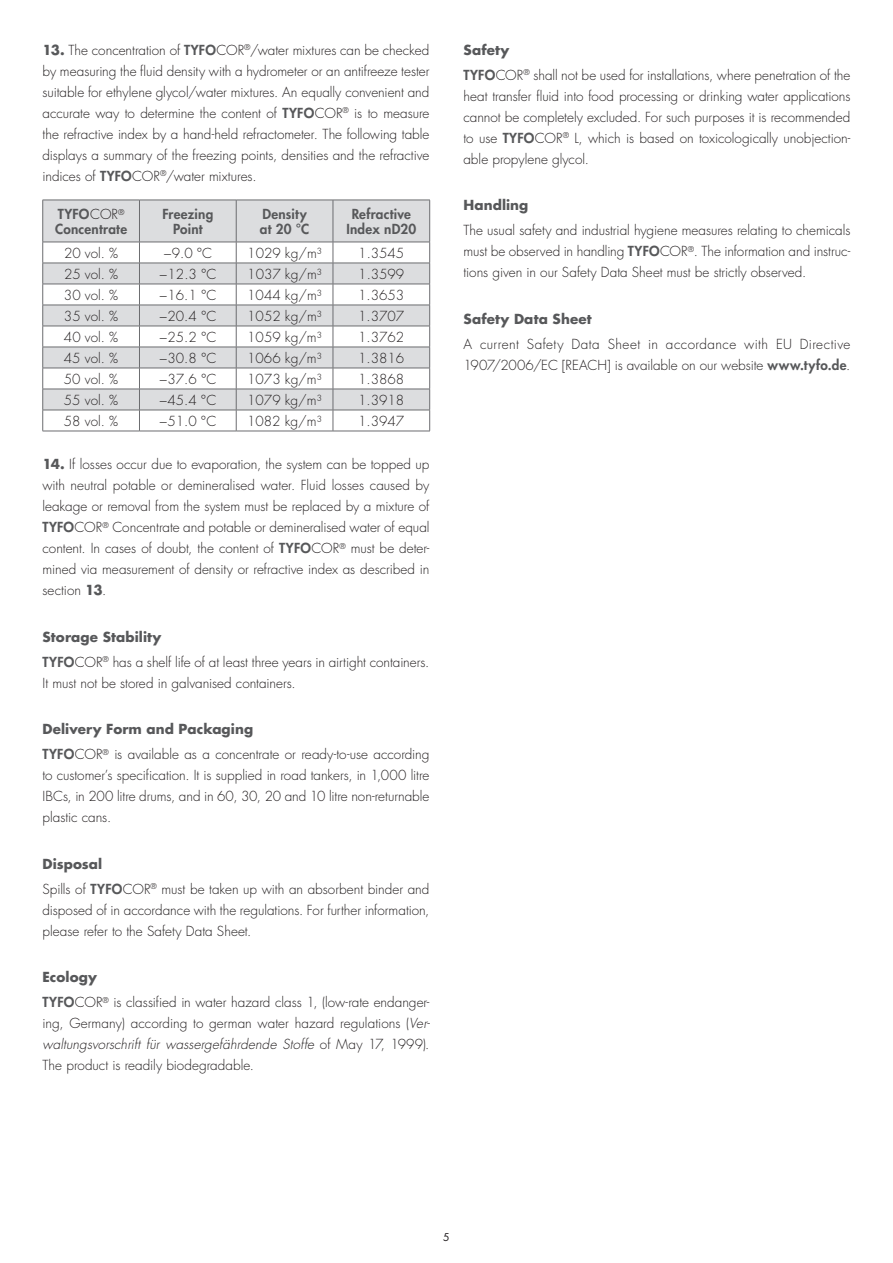
<style>
.page{position:relative;width:893px;height:1263px;background:#fff}
.page>*{position:absolute;margin:0;border:0;box-sizing:border-box;transform-origin:0 0}
.t1{font:300 13.5px/21px "Futura Std";color:#231f20;text-align:justify}
.t2{font:300 13.5px/21px "Futura Std";letter-spacing:.02em;color:#231f20}
.t3{font:800 13.5px/15px "Futura Std";letter-spacing:.02em;color:#57585a}
.t4{font:700 13.5px "Futura Std";letter-spacing:.01em;color:#57585a}
.t5{font:10.5px "Futura Std";color:#231f20}
.s1{font-weight:700;color:#57585a}
.s2{font-weight:800;color:#57585a}
.s3{font-weight:300;color:#231f20}
.s4{font-style:italic}
</style>
<div class="page">
<svg style="left:43px;top:201px;width:386px;height:209px;fill:#dcdddf"></svg>
<hr style="left:139px;top:200px;width:1px;height:42px;background:#6c6d70">
<hr style="left:236px;top:200px;width:1px;height:42px;background:#6c6d70">
<hr style="left:333px;top:200px;width:1px;height:42px;background:#6c6d70">
<hr style="left:43px;top:242px;width:96px;height:1px;background:#6c6d70">
<hr style="left:139px;top:242px;width:97px;height:1px;background:#6c6d70">
<hr style="left:236px;top:242px;width:97px;height:1px;background:#6c6d70">
<hr style="left:333px;top:242px;width:97px;height:1px;background:#6c6d70">
<hr style="left:43px;top:263px;width:96px;height:1px;background:#6c6d70">
<hr style="left:139px;top:263px;width:97px;height:1px;background:#6c6d70">
<hr style="left:236px;top:263px;width:97px;height:1px;background:#6c6d70">
<hr style="left:333px;top:263px;width:97px;height:1px;background:#6c6d70">
<hr style="left:43px;top:284px;width:96px;height:1px;background:#6c6d70">
<hr style="left:139px;top:284px;width:97px;height:1px;background:#6c6d70">
<hr style="left:236px;top:284px;width:97px;height:1px;background:#6c6d70">
<hr style="left:333px;top:284px;width:97px;height:1px;background:#6c6d70">
<hr style="left:43px;top:305px;width:96px;height:1px;background:#6c6d70">
<hr style="left:139px;top:305px;width:97px;height:1px;background:#6c6d70">
<hr style="left:236px;top:305px;width:97px;height:1px;background:#6c6d70">
<hr style="left:333px;top:305px;width:97px;height:1px;background:#6c6d70">
<hr style="left:43px;top:326px;width:96px;height:1px;background:#6c6d70">
<hr style="left:139px;top:326px;width:97px;height:1px;background:#6c6d70">
<hr style="left:236px;top:326px;width:97px;height:1px;background:#6c6d70">
<hr style="left:333px;top:326px;width:97px;height:1px;background:#6c6d70">
<hr style="left:43px;top:347px;width:96px;height:1px;background:#6c6d70">
<hr style="left:139px;top:347px;width:97px;height:1px;background:#6c6d70">
<hr style="left:236px;top:347px;width:97px;height:1px;background:#6c6d70">
<hr style="left:333px;top:347px;width:97px;height:1px;background:#6c6d70">
<hr style="left:43px;top:368px;width:96px;height:1px;background:#6c6d70">
<hr style="left:139px;top:368px;width:97px;height:1px;background:#6c6d70">
<hr style="left:236px;top:368px;width:97px;height:1px;background:#6c6d70">
<hr style="left:333px;top:368px;width:97px;height:1px;background:#6c6d70">
<hr style="left:43px;top:389px;width:96px;height:1px;background:#6c6d70">
<hr style="left:139px;top:389px;width:97px;height:1px;background:#6c6d70">
<hr style="left:236px;top:389px;width:97px;height:1px;background:#6c6d70">
<hr style="left:333px;top:389px;width:97px;height:1px;background:#6c6d70">
<hr style="left:43px;top:410px;width:96px;height:1px;background:#6c6d70">
<hr style="left:139px;top:410px;width:97px;height:1px;background:#6c6d70">
<svg style="left:139px;top:242px;width:1px;height:189px"></svg>
<hr style="left:236px;top:410px;width:97px;height:1px;background:#6c6d70">
<svg style="left:236px;top:242px;width:1px;height:189px"></svg>
<hr style="left:333px;top:410px;width:97px;height:1px;background:#6c6d70">
<svg style="left:333px;top:242px;width:1px;height:189px"></svg>
<hr style="left:43px;top:200px;width:96px;height:1px;background:#6c6d70">
<hr style="left:42px;top:200px;width:1px;height:42px;background:#6c6d70">
<hr style="left:139px;top:200px;width:97px;height:1px;background:#6c6d70">
<hr style="left:236px;top:200px;width:97px;height:1px;background:#6c6d70">
<hr style="left:333px;top:200px;width:97px;height:1px;background:#6c6d70">
<hr style="left:429px;top:200px;width:1px;height:42px;background:#6c6d70">
<svg style="left:42px;top:242px;width:1px;height:189px"></svg>
<svg style="left:429px;top:242px;width:1px;height:189px"></svg>
<hr style="left:43px;top:431px;width:96px;height:1px;background:#6c6d70">
<hr style="left:139px;top:431px;width:97px;height:1px;background:#6c6d70">
<hr style="left:236px;top:431px;width:97px;height:1px;background:#6c6d70">
<hr style="left:333px;top:431px;width:97px;height:1px;background:#6c6d70">
<p class="t1" style="left:43px;top:40px;width:388px"><span class="s1">13.</span> The concentration of <span class="s2">TYFO</span>COR<sup>®</sup>/water mixtures can be checked by measuring the fluid density with a hydrometer or an antifreeze tester suitable for ethylene glycol/water mixtures. An equally convenient and accurate way to determine the content of <span class="s2">TYFO</span>COR<sup>®</sup> is to measure the refractive index by a hand-held refractometer. The following table displays a summary of the freezing points, densities and the refractive indices of <span class="s2">TYFO</span>COR<sup>®</sup>/water mixtures.</p>
<p class="t3" style="left:55px;top:207px;width:74px">TYFO<span class="s3">COR</span><sup>®<br></sup>Concentrate</p>
<p class="t3" style="left:162px;top:207px;width:52px;text-align:center">Freezing<br>Point</p>
<p class="t3" style="left:260px;top:207px;width:51px">Density at 20 °C</p>
<p class="t3" style="left:346px;top:207px;width:71px;text-align:center">Refractive<br>Index nD20</p>
<p class="t1" style="left:64px;top:243px;width:56px">20 vol. %</p>
<p class="t1" style="left:163px;top:243px;width:50px">−9.0 °C</p>
<p class="t1" style="left:247px;top:243px;width:76px">1029 kg/m³</p>
<p class="t1" style="left:358px;top:243px;width:48px">1.3545</p>
<p class="t1" style="left:64px;top:264px;width:56px">25 vol. %</p>
<p class="t1" style="left:159px;top:264px;width:59px">−12.3 °C</p>
<p class="t1" style="left:247px;top:264px;width:76px">1037 kg/m³</p>
<p class="t1" style="left:358px;top:264px;width:48px">1.3599</p>
<p class="t1" style="left:64px;top:285px;width:56px">30 vol. %</p>
<p class="t1" style="left:159px;top:285px;width:59px">−16.1 °C</p>
<p class="t1" style="left:247px;top:285px;width:76px">1044 kg/m³</p>
<p class="t1" style="left:358px;top:285px;width:48px">1.3653</p>
<p class="t1" style="left:64px;top:306px;width:56px">35 vol. %</p>
<p class="t1" style="left:159px;top:306px;width:59px">−20.4 °C</p>
<p class="t1" style="left:247px;top:306px;width:76px">1052 kg/m³</p>
<p class="t1" style="left:358px;top:306px;width:48px">1.3707</p>
<p class="t1" style="left:64px;top:327px;width:56px">40 vol. %</p>
<p class="t1" style="left:159px;top:327px;width:59px">−25.2 °C</p>
<p class="t1" style="left:247px;top:327px;width:76px">1059 kg/m³</p>
<p class="t1" style="left:358px;top:327px;width:48px">1.3762</p>
<p class="t1" style="left:64px;top:348px;width:56px">45 vol. %</p>
<p class="t1" style="left:159px;top:348px;width:59px">−30.8 °C</p>
<p class="t1" style="left:247px;top:348px;width:76px">1066 kg/m³</p>
<p class="t1" style="left:358px;top:348px;width:48px">1.3816</p>
<p class="t1" style="left:64px;top:369px;width:56px">50 vol. %</p>
<p class="t1" style="left:159px;top:369px;width:59px">−37.6 °C</p>
<p class="t1" style="left:247px;top:369px;width:76px">1073 kg/m³</p>
<p class="t1" style="left:358px;top:369px;width:48px">1.3868</p>
<p class="t1" style="left:64px;top:390px;width:56px">55 vol. %</p>
<p class="t1" style="left:159px;top:390px;width:59px">−45.4 °C</p>
<p class="t1" style="left:247px;top:390px;width:76px">1079 kg/m³</p>
<p class="t1" style="left:358px;top:390px;width:48px">1.3918</p>
<p class="t1" style="left:64px;top:411px;width:56px">58 vol. %</p>
<p class="t1" style="left:159px;top:411px;width:59px">−51.0 °C</p>
<p class="t1" style="left:247px;top:411px;width:76px">1082 kg/m³</p>
<p class="t1" style="left:358px;top:411px;width:48px">1.3947</p>
<p class="t1" style="left:42px;top:454px;width:389px"><span class="s1">14.</span> If losses occur due to evaporation, the system can be topped up with neutral potable or demineralised water. Fluid losses caused by leakage or removal from the system must be replaced by a mixture of <span class="s2">TYFO</span>COR<sup>®</sup> Concentrate and potable or demineralised water of equal content. In cases of doubt, the content of <span class="s2">TYFO</span>COR<sup>®</sup> must be deter&shy;mined via measurement of density or refractive index as described in section <span class="s1">13</span>.</p>
<p class="t1" style="left:43px;top:624px;width:388px;line-height:25.2px"><span class="s1">Storage Stability<br></span><span class="s2">TYFO</span>COR<sup>®</sup> has a shelf life of at least three years in airtight containers.</p>
<p class="t1" style="left:43px;top:673px;width:255px">It must not be stored in galvanised containers.</p>
<p class="t1" style="left:43px;top:717px;width:388px;line-height:25.2px"><span class="s1">Delivery Form and Packaging<br></span><span class="s2">TYFO</span>COR<sup>®</sup> is available as a concentrate or ready-to-use according</p>
<p class="t1" style="left:43px;top:765px;width:388px">to customer’s specification. It is supplied in road tankers, in 1,000 litre IBCs, in 200 litre drums, and in 60, 30, 20 and 10 litre non-returnable plastic cans.</p>
<p class="t1" style="left:43px;top:851px;width:388px;line-height:25.2px"><span class="s1">Disposal<br></span>Spills of <span class="s2">TYFO</span>COR<sup>®</sup> must be taken up with an absorbent binder and</p>
<p class="t1" style="left:43px;top:900px;width:388px">disposed of in accordance with the regulations. For further information, please refer to the Safety Data Sheet.</p>
<p class="t1" style="left:43px;top:965px;width:388px;line-height:25.2px"><span class="s1">Ecology<br></span><span class="s2">TYFO</span>COR<sup>®</sup> is classified in water hazard class 1, (low-rate endanger-</p>
<p class="t1" style="left:43px;top:1013px;width:389px">ing, Germany) according to german water hazard regulations (<span class="s4">Ver&shy;waltungsvorschrift für wassergefährdende Stoffe</span> of May 17, 1999).<br>The product is readily biodegradable.</p>
<p class="t1" style="left:463px;top:37px;width:388px;line-height:25.2px"><span class="s1">Safety<br></span><span class="s2">TYFO</span>COR<sup>®</sup> shall not be used for installations, where penetration of the</p>
<p class="t1" style="left:463px;top:86px;width:388px">heat transfer fluid into food processing or drinking water applications cannot be completely excluded. For such purposes it is recommended to use <span class="s2">TYFO</span>COR<sup>®</sup> L, which is based on toxicologically unobjection&shy;able propylene glycol.</p>
<p class="t4" style="left:463px;top:196px;width:66px">Handling</p>
<p class="t1" style="left:463px;top:220px;width:388px">The usual safety and industrial hygiene measures relating to chemicals must be observed in handling <span class="s2">TYFO</span>COR<sup>®</sup>. The information and instruc&shy;tions given in our Safety Data Sheet must be strictly observed.</p>
<p class="t4" style="left:463px;top:310px;width:130px">Safety Data Sheet</p>
<p class="t2" style="left:463px;top:334px;width:388px">A current Safety Data Sheet in accordance with EU Directive<br>1907/2006/EC [REACH] is available on our website <span class="s2">www.tyfo.de</span>.</p>
<p class="t5" style="left:443px;top:1230px;width:8px">5</p>
</div>
